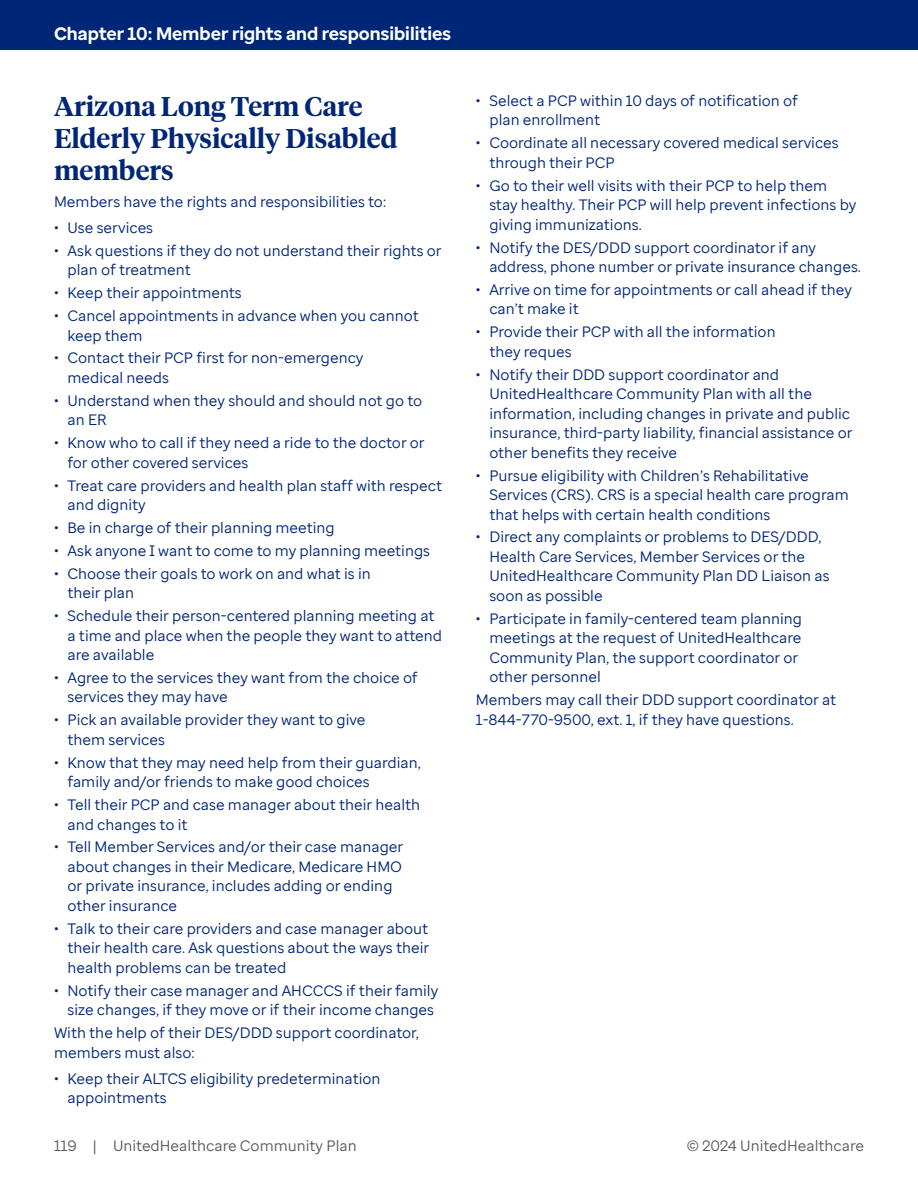
<style>
.page{position:relative;width:918px;height:1188px;background:#fff}
.page>*{position:absolute;margin:0;border:0;box-sizing:border-box;transform-origin:0 0}
.H4{font:600 27px/32.4px "UHC Serif Headline";color:#002677}
.t1{font:700 18px "Enterprise Sans";color:#fff}
.Body{font:15px/19.5px "Enterprise Sans";color:#002677}
.t2{font:15px "Enterprise Sans";color:#5a5a5a}
</style>
<div class="page">
<div style="left:0;top:0;width:918px;height:49px;background:#002677"></div>
<p class="t1" style="left:54px;top:22px;width:399px">Chapter 10: Member rights and responsibilities</p>
<p class="H4" style="left:54px;top:89px;width:345px">Arizona Long Term Care<br>Elderly Physically Disabled members</p>
<p class="Body" style="left:54px;top:192px;width:334px">Members have the rights and responsibilities to:</p>
<p class="Body" style="left:54px;top:218px;width:101px">• Use services</p>
<p class="Body" style="left:68px;top:241px;width:376px;text-indent:-14px">• Ask questions if they do not understand their rights or plan of treatment</p>
<p class="Body" style="left:54px;top:283px;width:189px">• Keep their appointments</p>
<p class="Body" style="left:68px;top:306px;width:353px;text-indent:-14px">• Cancel appointments in advance when you cannot keep them</p>
<p class="Body" style="left:68px;top:348px;width:297px;text-indent:-14px">• Contact their PCP first for non-emergency medical needs</p>
<p class="Body" style="left:68px;top:391px;width:356px;text-indent:-14px">• Understand when they should and should not go to an ER</p>
<p class="Body" style="left:68px;top:433px;width:359px;text-indent:-14px">• Know who to call if they need a ride to the doctor or for other covered services</p>
<p class="Body" style="left:68px;top:475px;width:376px;text-indent:-14px">• Treat care providers and health plan staff with respect and dignity</p>
<p class="Body" style="left:54px;top:518px;width:282px">• Be in charge of their planning meeting</p>
<p class="Body" style="left:54px;top:541px;width:378px">• Ask anyone I want to come to my planning meetings</p>
<p class="Body" style="left:68px;top:564px;width:305px;text-indent:-14px">• Choose their goals to work on and what is in their plan</p>
<p class="Body" style="left:68px;top:606px;width:376px;text-indent:-14px">• Schedule their person-centered planning meeting at a time and place when the people they want to attend are available</p>
<p class="Body" style="left:68px;top:668px;width:352px;text-indent:-14px">• Agree to the services they want from the choice of services they may have</p>
<p class="Body" style="left:68px;top:710px;width:300px;text-indent:-14px">• Pick an available provider they want to give them services</p>
<p class="Body" style="left:68px;top:753px;width:355px;text-indent:-14px">• Know that they may need help from their guardian, family and/or friends to make good choices</p>
<p class="Body" style="left:68px;top:795px;width:354px;text-indent:-14px">• Tell their PCP and case manager about their health and changes to it</p>
<p class="Body" style="left:68px;top:837px;width:337px;text-indent:-14px">• Tell Member Services and/or their case manager about changes in their Medicare, Medicare HMO or private insurance, includes adding or ending other insurance</p>
<p class="Body" style="left:68px;top:919px;width:363px;text-align:justify;text-indent:-14px">• Talk to their care providers and case manager about their health care. Ask questions about the ways their health problems can be treated</p>
<p class="Body" style="left:54px;top:981px;width:386px;text-align:right">• Notify their case manager and AHCCCS if their family size changes, if they move or if their income changes</p>
<p class="Body" style="left:54px;top:1023px;width:366px">With the help of their DES/DDD support coordinator, members must also:</p>
<p class="Body" style="left:68px;top:1069px;width:315px;text-indent:-14px">• Keep their ALTCS eligibility predetermination appointments</p>
<p class="Body" style="left:489px;top:91px;width:310px;text-indent:-14px">• Select a PCP within 10 days of notification of plan enrollment</p>
<p class="Body" style="left:489px;top:133px;width:351px;text-indent:-14px">• Coordinate all necessary covered medical services through their PCP</p>
<p class="Body" style="left:489px;top:176px;width:369px;text-indent:-14px">• Go to their well visits with their PCP to help them stay healthy. Their PCP will help prevent infections by giving immunizations.</p>
<p class="Body" style="left:489px;top:237px;width:373px;text-indent:-14px">• Notify the DES/DDD support coordinator if any address, phone number or private insurance changes.</p>
<p class="Body" style="left:489px;top:280px;width:364px;text-indent:-14px">• Arrive on time for appointments or call ahead if they can’t make it</p>
<p class="Body" style="left:489px;top:322px;width:288px;text-indent:-14px">• Provide their PCP with all the information they reques</p>
<p class="Body" style="left:489px;top:365px;width:365px;text-indent:-14px">• Notify their DDD support coordinator and UnitedHealthcare Community Plan with all the information, including changes in private and public insurance, third-party liability, financial assistance or other benefits they receive</p>
<p class="Body" style="left:489px;top:465px;width:361px;text-indent:-14px">• Pursue eligibility with Children’s Rehabilitative<br>Services (CRS). CRS is a special health care program that helps with certain health conditions</p>
<p class="Body" style="left:489px;top:527px;width:342px;text-indent:-14px">• Direct any complaints or problems to DES/DDD, Health Care Services, Member Services or the UnitedHealthcare Community Plan DD Liaison as soon as possible</p>
<p class="Body" style="left:489px;top:609px;width:314px;text-indent:-14px">• Participate in family-centered team planning meetings at the request of UnitedHealthcare Community Plan, the support coordinator or other personnel</p>
<p class="Body" style="left:476px;top:690px;width:362px">Members may call their DDD support coordinator at<br>1-844-770-9500, ext. 1, if they have questions.</p>
<p class="t2" style="left:54px;top:1136px;width:304px">119 | UnitedHealthcare Community Plan</p>
<p class="t2" style="left:687px;top:1136px;width:178px">© 2024 UnitedHealthcare</p>
</div>
